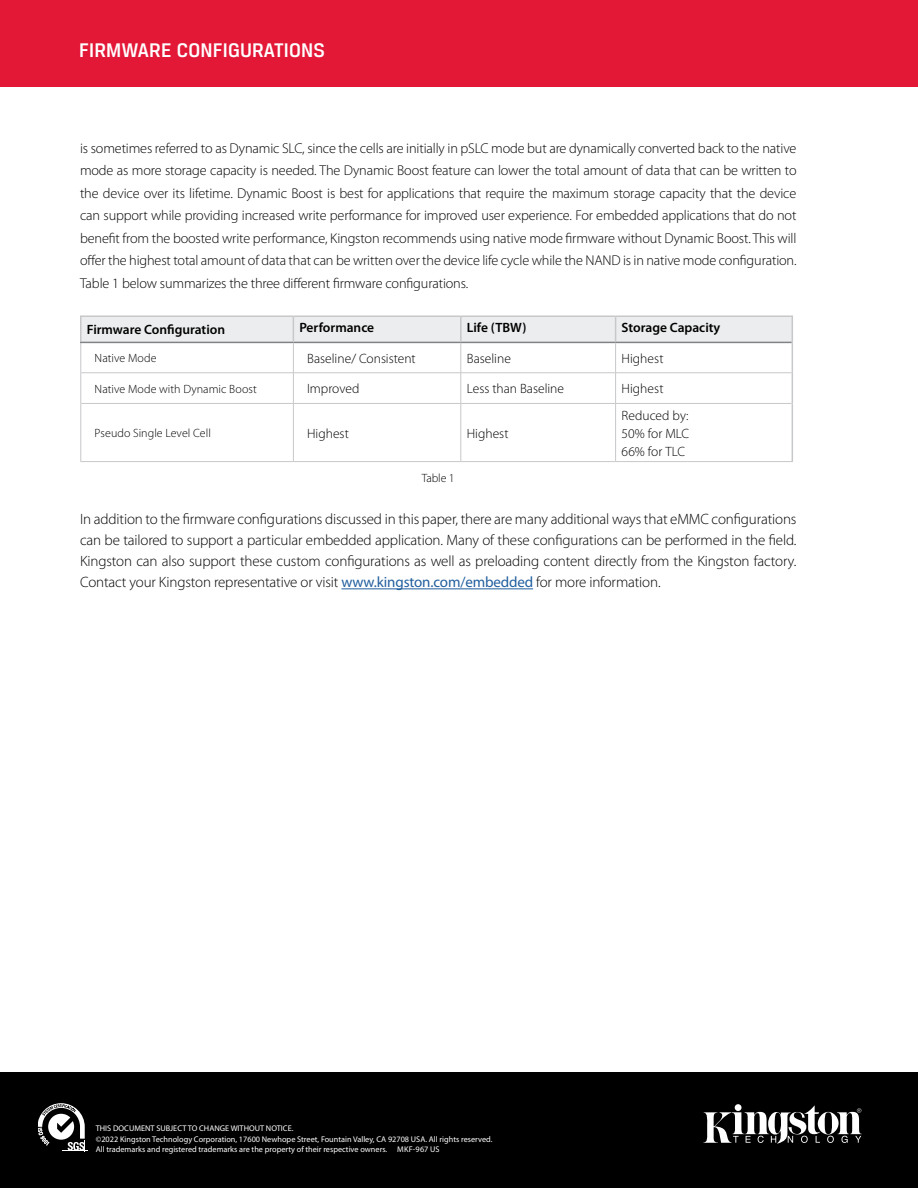
<style>
.page{position:relative;width:918px;height:1188px;background:#fff}
.page>*{position:absolute;margin:0;border:0;box-sizing:border-box;transform-origin:0 0}
.t1{font:500 21px "Breuer Text";letter-spacing:.01em;color:#fff}
.t2{font:300 15px/21px "Myriad Pro";letter-spacing:-.01em;color:#000;text-align:justify}
.t3{font:300 14.25px/22.5px "Myriad Pro";letter-spacing:-.01em;color:#000;text-align:justify}
.t4{font:300 13.5px/18px "Myriad Pro";color:#000;text-align:justify}
.t5{font:600 13.5px "Myriad Pro";color:#000}
.t6{font:300 12px "Myriad Pro";letter-spacing:.005em;color:#000}
.t7{font:8.25px/10.5px "Myriad Pro";color:#fff}
.s1{font-weight:400;color:#215e9e}
</style>
<div class="page">
<div style="left:0;top:1073px;width:918px;height:115px;background:#000"></div>
<svg style="left:703px;top:1106px;width:159px;height:38px"></svg>
<svg style="left:39px;top:1103px;width:49px;height:49px"></svg>
<div style="left:0;top:0;width:918px;height:86px;background:#e31837"></div>
<hr style="left:341px;top:588px;width:192px;height:1px;background:#215e9e">
<svg style="left:81px;top:343px;width:711px;height:118px"></svg>
<hr style="left:80px;top:343px;width:1px;height:30px;background:#c7c8ca">
<hr style="left:80px;top:373px;width:1px;height:30px;background:#c7c8ca">
<hr style="left:80px;top:403px;width:1px;height:58px;background:#c7c8ca">
<hr style="left:792px;top:342px;width:1px;height:31px;background:#c7c8ca">
<hr style="left:792px;top:373px;width:1px;height:30px;background:#c7c8ca">
<hr style="left:792px;top:403px;width:1px;height:58px;background:#c7c8ca">
<hr style="left:80px;top:461px;width:213px;height:1px;background:#c7c8ca">
<hr style="left:293px;top:461px;width:168px;height:1px;background:#c7c8ca">
<hr style="left:461px;top:461px;width:155px;height:1px;background:#c7c8ca">
<hr style="left:616px;top:461px;width:177px;height:1px;background:#c7c8ca">
<hr style="left:80px;top:317px;width:2px;height:25px;background:#c7c8ca">
<hr style="left:80px;top:315px;width:213px;height:2px;background:#c7c8ca">
<hr style="left:293px;top:315px;width:168px;height:2px;background:#c7c8ca">
<hr style="left:461px;top:315px;width:155px;height:2px;background:#c7c8ca">
<hr style="left:80px;top:342px;width:213px;height:1px;background:#808285">
<hr style="left:293px;top:342px;width:168px;height:1px;background:#808285">
<hr style="left:461px;top:342px;width:155px;height:1px;background:#808285">
<hr style="left:616px;top:315px;width:177px;height:2px;background:#c7c8ca">
<div style="left:81px;top:317px;width:712px;height:25px;background:#ecedee"></div>
<hr style="left:616px;top:342px;width:176px;height:1px;background:#808285">
<hr style="left:293px;top:343px;width:1px;height:30px;background:#c7c8ca">
<hr style="left:461px;top:343px;width:1px;height:30px;background:#c7c8ca">
<hr style="left:615px;top:343px;width:1px;height:30px;background:#c7c8ca">
<hr style="left:293px;top:373px;width:1px;height:30px;background:#c7c8ca">
<hr style="left:461px;top:373px;width:1px;height:30px;background:#c7c8ca">
<hr style="left:615px;top:373px;width:1px;height:30px;background:#c7c8ca">
<hr style="left:293px;top:404px;width:1px;height:57px;background:#c7c8ca">
<hr style="left:461px;top:404px;width:1px;height:57px;background:#c7c8ca">
<hr style="left:615px;top:404px;width:1px;height:57px;background:#c7c8ca">
<hr style="left:81px;top:372px;width:212px;height:1px;background:#c7c8ca">
<hr style="left:293px;top:372px;width:168px;height:1px;background:#c7c8ca">
<hr style="left:461px;top:372px;width:155px;height:1px;background:#c7c8ca">
<hr style="left:616px;top:372px;width:176px;height:1px;background:#c7c8ca">
<hr style="left:81px;top:403px;width:212px;height:1px;background:#c7c8ca">
<hr style="left:293px;top:403px;width:168px;height:1px;background:#c7c8ca">
<hr style="left:461px;top:403px;width:155px;height:1px;background:#c7c8ca">
<hr style="left:616px;top:403px;width:176px;height:1px;background:#c7c8ca">
<h1 class="t1" style="left:79px;top:39px;width:247px">FIRMWARE CONFIGURATIONS</h1>
<p class="t3" style="left:80px;top:137px;width:718px">is sometimes referred to as Dynamic SLC, since the cells are initially in pSLC mode but are dynamically converted back to the native mode as more storage capacity is needed. The Dynamic Boost feature can lower the total amount of data that can be written to the device over its lifetime. Dynamic Boost is best for applications that require the maximum storage capacity that the device can support while providing increased write performance for improved user experience. For embedded applications that do not benefit from the boosted write performance, Kingston recommends using native mode firmware without Dynamic Boost. This will offer the highest total amount of data that can be written over the device life cycle while the NAND is in native mode configuration.<br>Table 1 below summarizes the three different firmware configurations.</p>
<p class="t5" style="left:87px;top:321px;width:140px">Firmware Configuration</p>
<p class="t5" style="left:299px;top:319px;width:76px">Performance</p>
<p class="t5" style="left:467px;top:319px;width:61px">Life (TBW)</p>
<p class="t5" style="left:622px;top:319px;width:100px">Storage Capacity</p>
<p class="t6" style="left:95px;top:351px;width:63px">Native Mode</p>
<p class="t4" style="left:307px;top:349px;width:110px">Baseline/ Consistent</p>
<p class="t4" style="left:467px;top:349px;width:46px">Baseline</p>
<p class="t4" style="left:622px;top:349px;width:43px">Highest</p>
<p class="t6" style="left:95px;top:381px;width:164px">Native Mode with Dynamic Boost</p>
<p class="t4" style="left:307px;top:380px;width:54px">Improved</p>
<p class="t4" style="left:467px;top:380px;width:99px">Less than Baseline</p>
<p class="t4" style="left:622px;top:380px;width:43px">Highest</p>
<p class="t6" style="left:95px;top:426px;width:118px">Pseudo Single Level Cell</p>
<p class="t4" style="left:307px;top:424px;width:43px">Highest</p>
<p class="t4" style="left:467px;top:424px;width:43px">Highest</p>
<p class="t4" style="left:622px;top:406px;width:69px">Reduced by:<br>50% for MLC 66% for TLC</p>
<p class="t6" style="left:422px;top:471px;width:35px">Table 1</p>
<p class="t2" style="left:80px;top:509px;width:718px">In addition to the firmware configurations discussed in this paper, there are many additional ways that eMMC configurations can be tailored to support a particular embedded application. Many of these configurations can be performed in the field.<br>Kingston can also support these custom configurations as well as preloading content directly from the Kingston factory.<br>Contact your Kingston representative or visit <span class="s1">www.kingston.com/embedded</span> for more information.</p>
<p class="t7" style="left:96px;top:1123px;width:398px">THIS DOCUMENT SUBJECT TO CHANGE WITHOUT NOTICE.<br>©2022 Kingston Technology Corporation, 17600 Newhope Street, Fountain Valley, CA 92708 USA. All rights reserved.<br>All trademarks and registered trademarks are the property of their respective owners. MKF-967 US</p>
</div>
